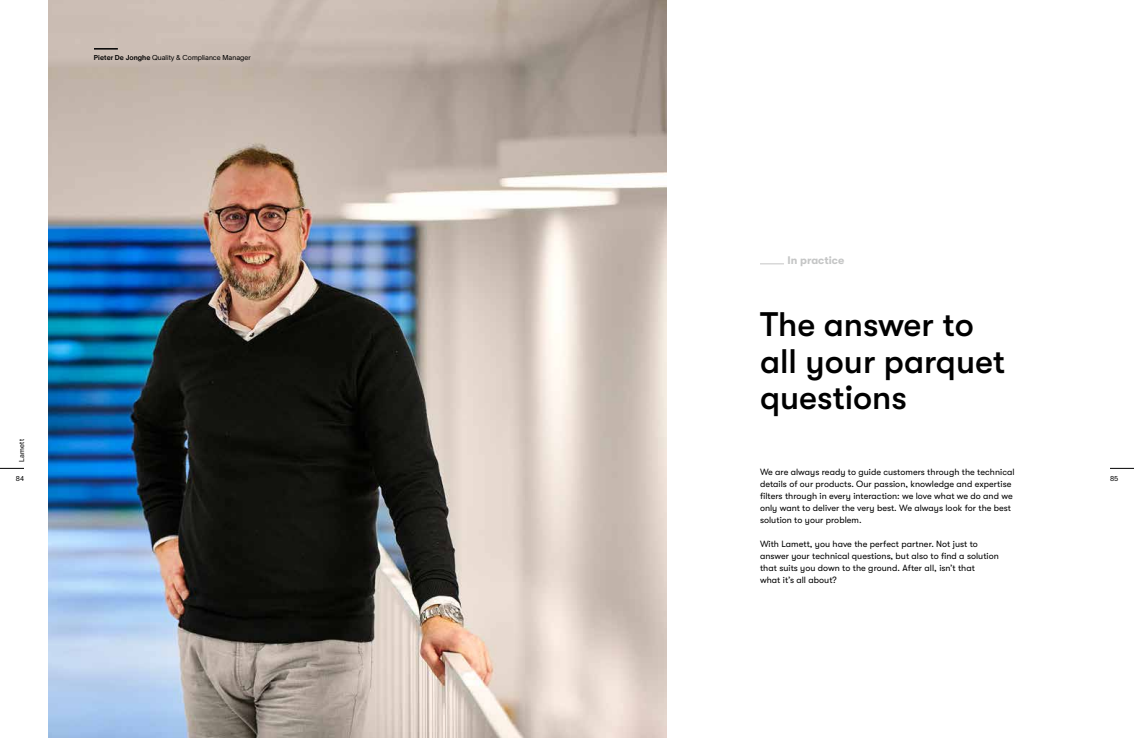
<style>
.page{position:relative;width:1134px;height:738px;background:#fff}
.page>*{position:absolute;margin:0;border:0;box-sizing:border-box;transform-origin:0 0}
.t1{font:500 34px/36px "GT Walsheim";color:#000}
.t2{font:700 11px "GT Walsheim";color:#c5c6c6}
.t3{font:9px/12px "GT Walsheim";letter-spacing:.005em;color:#000}
.t4{font:7px "TWK Lausanne 300";letter-spacing:.005em;color:#000}
.s1{font-family:"TWK Lausanne 600"}
</style>
<div class="page">
<img style="left:48px;top:0;width:618px;height:737px">
<hr style="left:94px;top:48px;width:24px;height:2px;background:#000">
<svg style="left:760px;top:263px;width:24px;height:1px"></svg>
<svg style="left:0;top:468px;width:24px;height:1px"></svg>
<svg style="left:1110px;top:468px;width:24px;height:1px"></svg>
<p class="t4" style="left:94px;top:53px;width:158px"><span class="s1">Pieter De Jonghe</span> Quality &amp; Compliance Manager</p>
<p class="t4" style="left:17px;top:461px;width:24px;rotate:-90deg">Lamett</p>
<p class="t2" style="left:787px;top:254px;width:58px">In practice</p>
<h1 class="t1" style="left:760px;top:306px;width:247px">The answer to all your parquet questions</h1>
<p class="t3" style="left:760px;top:465px;width:256px">We are always ready to guide customers through the technical details of our products. Our passion, knowledge and expertise filters through in every interaction: we love what we do and we only want to deliver the very best. We always look for the best solution to your problem.</p>
<p class="t3" style="left:760px;top:537px;width:240px">With Lamett, you have the perfect partner. Not just to answer your technical questions, but also to find a solution that suits you down to the ground. After all, isn’t that<br>what it’s all about?</p>
<p class="t4" style="left:16px;top:473px;width:10px">84</p>
<p class="t4" style="left:1110px;top:473px;width:10px">85</p>
</div>
